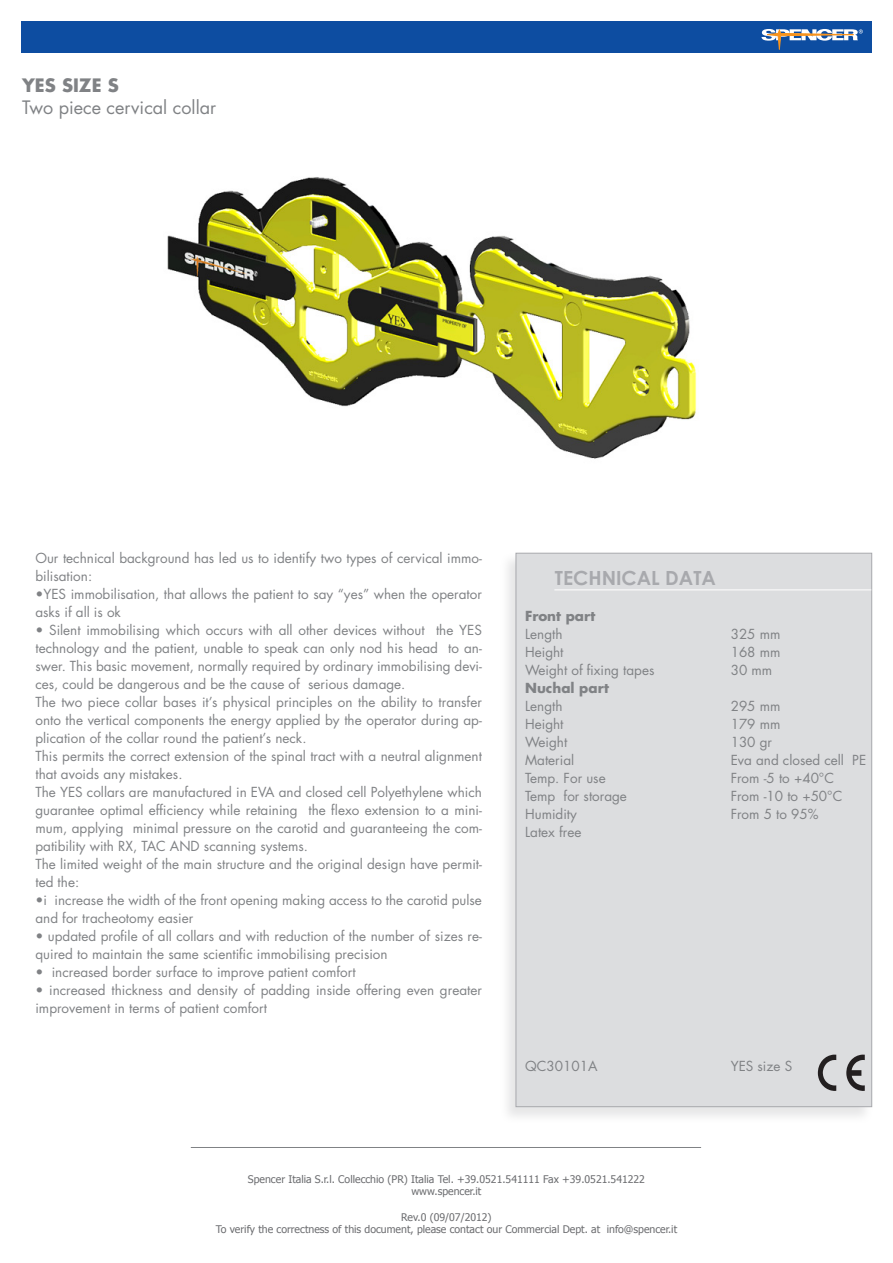
<style>
.page{position:relative;width:893px;height:1263px;background:#fff}
.page>*{position:absolute;margin:0;border:0;box-sizing:border-box;transform-origin:0 0}
.TITOLO_DATI_TECNICI{font:700 19.5px "Century Gothic";color:#a8a9ad}
.Sottotitolo{font:18px "Futura";color:#808285}
.Sottotitolo-2{font:700 18px "Futura";color:#808285}
.Testo{font:13.5px/18px "Futura";color:#808285}
.Testo-2{font:700 13.5px "Futura";color:#808285}
.t1{font:10.5px "Tahoma";color:#6c6d70}
</style>
<div class="page">
<div style="left:21px;top:21px;width:851px;height:31px;background:#0d4da1"></div>
<svg style="left:761px;top:29px;width:102px;height:24px"></svg>
<hr style="left:191px;top:1147px;width:510px;height:1px;background:#808285">
<img style="left:167px;top:177px;width:530px;height:282px">
<div style="left:499px;top:551px;width:375px;height:573px;background:#808285;opacity:.2"></div>
<div style="left:516px;top:553px;width:356px;height:554px;background:#dcdddf;border:1px solid #a8a9ad"></div>
<hr style="left:554px;top:589px;width:317px;height:1px;background:#fff">
<svg style="left:818px;top:1054px;width:47px;height:37px"></svg>
<p class="Sottotitolo-2" style="left:22px;top:73px;width:98px">YES SIZE S</p>
<p class="Sottotitolo" style="left:22px;top:95px;width:196px">Two piece cervical collar</p>
<p class="Testo" style="left:35px;top:549px;width:448px">Our technical background has led us to identify two types of cervical immo-</p>
<p class="Testo" style="left:35px;top:585px;width:448px">•YES immobilisation, that allows the patient to say “yes” when the operator asks if all is ok</p>
<p class="Testo" style="left:436px;top:621px;width:47px">the YES</p>
<p class="Testo" style="left:35px;top:567px;width:58px">bilisation:</p>
<p class="Testo" style="left:35px;top:621px;width:391px">• Silent immobilising which occurs with all other devices without</p>
<p class="Testo" style="left:308px;top:675px;width:99px">serious damage.</p>
<p class="Testo" style="left:35px;top:639px;width:404px">technology and the patient, unable to speak can only nod his head</p>
<p class="Testo" style="left:35px;top:693px;width:448px">The two piece collar bases s’i t physical principles on the ability to transfer</p>
<p class="Testo" style="left:35px;top:729px;width:273px">plication of the collar round the patient s’ neck.</p>
<p class="Testo" style="left:448px;top:639px;width:35px">to an-</p>
<p class="Testo" style="left:35px;top:657px;width:448px">swer. This basic movement, normally required by ordinary immobilising devi-</p>
<p class="Testo" style="left:35px;top:675px;width:266px">ces, could be dangerous and be the cause of</p>
<p class="Testo" style="left:35px;top:711px;width:448px">onto the vertical components the energy applied by the operator during ap-</p>
<p class="Testo" style="left:35px;top:747px;width:448px">This permits the correct extension of the spinal tract with a neutral alignment that avoids any mistakes.</p>
<p class="Testo" style="left:35px;top:783px;width:448px">The YES collars are manufactured in EVA and closed cell Polyethylene which</p>
<p class="Testo" style="left:35px;top:837px;width:274px">patibility with RX, TAC AND scanning systems.</p>
<p class="Testo" style="left:35px;top:801px;width:264px">guarantee optimal efficiency while retaining</p>
<p class="Testo" style="left:308px;top:801px;width:175px">the flexo extension to a mini-</p>
<p class="Testo" style="left:35px;top:819px;width:90px">mum, applying</p>
<p class="Testo" style="left:133px;top:819px;width:351px">minimal pressure on the carotid and guaranteeing the com-</p>
<p class="Testo" style="left:35px;top:855px;width:448px">The limited weight of the main structure and the original design have permit-</p>
<p class="Testo" style="left:55px;top:891px;width:429px">increase the width of the front opening making access to the carotid pulse</p>
<p class="Testo" style="left:35px;top:873px;width:45px">ted the:</p>
<p class="Testo" style="left:35px;top:891px;width:159px">i•<br>and for tracheotomy easier</p>
<p class="Testo" style="left:35px;top:945px;width:354px">quired to maintain the same scientific immobilising precision</p>
<p class="Testo" style="left:35px;top:927px;width:448px">• updated profile of all collars and with reduction of the number of sizes re-</p>
<p class="Testo" style="left:52px;top:963px;width:306px">increased border surface to improve patient comfort</p>
<p class="Testo" style="left:35px;top:963px;width:9px">•</p>
<p class="Testo" style="left:35px;top:981px;width:448px">• increased thickness and density of padding inside offering even greater improvement in terms of patient comfort</p>
<p class="TITOLO_DATI_TECNICI" style="left:555px;top:566px;width:163px">TECHNICAL DATA</p>
<p class="Testo-2" style="left:525px;top:607px;width:72px">Front part</p>
<p class="Testo" style="left:525px;top:626px;width:39px">Length</p>
<p class="Testo" style="left:731px;top:626px;width:51px">325 mm</p>
<p class="Testo" style="left:525px;top:644px;width:40px">Height</p>
<p class="Testo" style="left:731px;top:644px;width:51px">168 mm</p>
<p class="Testo" style="left:525px;top:662px;width:131px">Weight of fixing tapes</p>
<p class="Testo-2" style="left:525px;top:679px;width:85px">Nuchal part</p>
<p class="Testo" style="left:731px;top:662px;width:43px">30 mm</p>
<p class="Testo" style="left:525px;top:698px;width:39px">Length</p>
<p class="Testo" style="left:731px;top:698px;width:51px">295 mm</p>
<p class="Testo" style="left:525px;top:716px;width:40px">Height</p>
<p class="Testo" style="left:731px;top:716px;width:51px">179 mm</p>
<p class="Testo" style="left:525px;top:734px;width:44px">Weight</p>
<p class="Testo" style="left:731px;top:734px;width:43px">130 gr</p>
<p class="Testo" style="left:525px;top:752px;width:51px">Material</p>
<p class="Testo" style="left:731px;top:752px;width:115px">Eva and closed cell</p>
<p class="Testo" style="left:852px;top:752px;width:15px">PE</p>
<p class="Testo" style="left:525px;top:770px;width:82px">Temp. For use</p>
<p class="Testo" style="left:731px;top:770px;width:105px">From -5 to +40°C</p>
<p class="Testo" style="left:525px;top:788px;width:32px">Temp</p>
<p class="Testo" style="left:564px;top:788px;width:65px">for storage</p>
<p class="Testo" style="left:731px;top:788px;width:113px">From -10 to +50°C</p>
<p class="Testo" style="left:525px;top:806px;width:53px">Humidity</p>
<p class="Testo" style="left:525px;top:824px;width:58px">Latex free</p>
<p class="Testo" style="left:731px;top:806px;width:89px">From 5 to 95%</p>
<p class="Testo" style="left:525px;top:1058px;width:74px">QC30101A</p>
<p class="Testo" style="left:731px;top:1058px;width:63px">YES size S</p>
<p class="t1" style="left:248px;top:1172px;width:399px">Spencer Italia .l.r.S Collecchio (PR) Italia Tel. +39.0521.541111 Fax +39.0521.541222</p>
<p class="t1" style="left:411px;top:1185px;width:71px">www.spencer i t.</p>
<p class="t1" style="left:401px;top:1210px;width:92px">Rev.0 )09/07/2012(</p>
<p class="t1" style="left:607px;top:1223px;width:72px">info@spencer i t.</p>
<p class="t1" style="left:216px;top:1223px;width:386px">To verify the correctness of this document, please contact our Commercial Dept. at</p>
</div>
